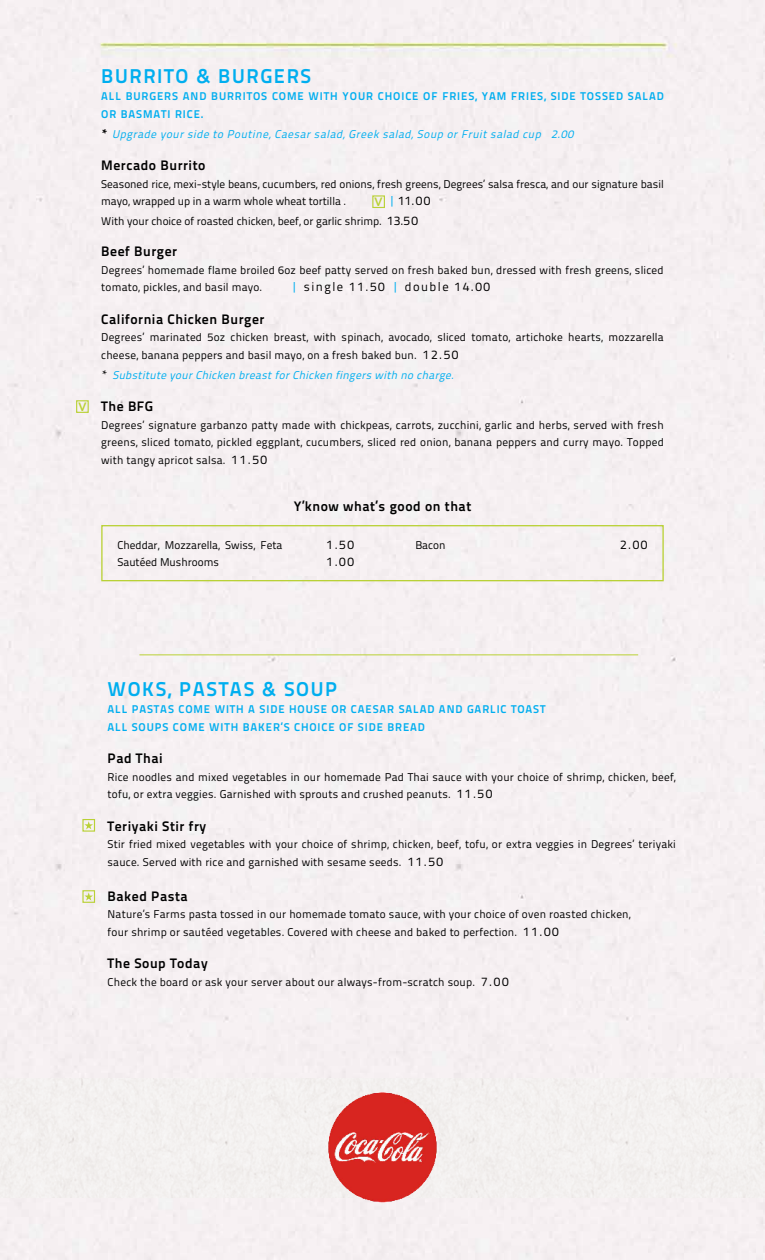
<style>
.page{position:relative;width:765px;height:1260px;background:#fff}
.page>*{position:absolute;margin:0;border:0;box-sizing:border-box;transform-origin:0 0}
.t1{font:700 20px "Titillium Text 22 L";letter-spacing:.08em;color:#00aeef}
.t2{font:700 13.75px "Titillium Text 22 L";letter-spacing:.04em;color:#000}
.t3{font:12.5px "Titillium Text 22 L";letter-spacing:.12em;color:#000}
.t4{font:800 12px "Avenir LT Std";color:#b9d135}
.t5{font:11.25px/17.5px "Titillium Text 22 L";letter-spacing:.02em;color:#000}
.t6{font:11.25px/17.5px "Titillium Text 22 L";color:#000}
.t7{font:700 11.25px/17.5px "Titillium Text 22 L";letter-spacing:.08em;color:#00aeef}
.t8{font:italic 11.25px "Titillium Text 22 L";color:#00aeef}
.s1{font-weight:800;font-style:normal;font-size:12.5px;color:#000}
.s2{color:#00aeef}
.s3{font-size:12.5px}
.s4{font-style:normal;font-size:12.5px;color:#000}
</style>
<div class="page">
<div style="left:0;top:1079px;width:765px;height:119px;background:#f3f0ef"></div>
<div style="left:76px;top:400px;width:13px;height:13px;border:1px solid #b9d135"></div>
<div style="left:101px;top:525px;width:563px;height:56px;border:1px solid #b9d135"></div>
<div style="left:82px;top:819px;width:13px;height:13px;border:1px solid #b9d135"></div>
<svg style="left:84px;top:821px;width:9px;height:8px"></svg>
<div style="left:82px;top:890px;width:13px;height:13px;border:1px solid #b9d135"></div>
<svg style="left:84px;top:892px;width:9px;height:9px"></svg>
<hr style="left:139px;top:654px;width:499px;height:1px;background:#b9d135">
<div style="left:372px;top:195px;width:13px;height:13px;border:1px solid #b9d135"></div>
<img style="left:326px;top:1091px;width:113px;height:112px">
<p class="t4" style="left:78px;top:400px;width:9px">V</p>
<h1 class="t1" style="left:101px;top:60px;width:211px">BURRITO &amp; BURGERS</h1>
<p class="t7" style="left:101px;top:87px;width:564px">ALL BURGERS AND BURRITOS COME WITH YOUR CHOICE OF FRIES, YAM FRIES, SIDE TOSSED SALAD<br>OR BASMATI RICE.</p>
<p class="t8" style="left:101px;top:125px;width:477px"><span class="s1">*</span> Upgrade yourside to Poutine,Caesarsalad,Greek salad,Soup orFruitsalad cup 2.00</p>
<p class="t2" style="left:101px;top:155px;width:106px">Mercado Burrito</p>
<p class="t6" style="left:101px;top:174px;width:564px">Seasoned rice, mexi-style beans, cucumbers, red onions, fresh greens, Degrees’ salsa fresca, and our signature basil mayo, wrapped up in a warm whole wheat tortilla .</p>
<p class="t3" style="left:389px;top:191px;width:43px"><span class="s2">|</span> 11.00</p>
<p class="t6" style="left:101px;top:212px;width:318px">With your choice of roasted chicken, beef, or garlic shrimp. <span class="s3">13.50</span></p>
<p class="t2" style="left:101px;top:241px;width:77px">Beef Burger</p>
<p class="t5" style="left:101px;top:260px;width:564px">Degrees’ homemade flame broiled 6oz beef patty served on fresh baked bun, dressed with fresh greens, sliced tomato, pickles, and basil mayo.</p>
<p class="t4" style="left:375px;top:195px;width:9px">V</p>
<p class="t3" style="left:291px;top:278px;width:200px"><span class="s2">|</span> single 11.50 <span class="s2">|</span> double 14.00</p>
<p class="t2" style="left:101px;top:308px;width:165px">California Chicken Burger</p>
<p class="t5" style="left:101px;top:328px;width:564px">Degrees’ marinated 5oz chicken breast, with spinach, avocado, sliced tomato, artichoke hearts, mozzarella cheese, banana peppers and basil mayo, on a fresh baked bun. <span class="s3">12.50</span></p>
<p class="t8" style="left:101px;top:366px;width:358px"><span class="s4">*</span> Substitute yourChicken breastforChicken fingers with no charge.</p>
<p class="t2" style="left:101px;top:396px;width:53px">The BFG</p>
<p class="t5" style="left:101px;top:415px;width:564px;text-align:justify">Degrees’ signature garbanzo patty made with chickpeas, carrots, zucchini, garlic and herbs, served with fresh greens, sliced tomato, pickled eggplant, cucumbers, sliced red onion, banana peppers and curry mayo. Topped with tangy apricot salsa. <span class="s3">11.50</span></p>
<p class="t2" style="left:294px;top:495px;width:179px">Y’know what’s good on that</p>
<p class="t6" style="left:117px;top:535px;width:167px">Cheddar, Mozzarella, Swiss, Feta</p>
<p class="t3" style="left:327px;top:535px;width:29px">1.50</p>
<p class="t6" style="left:117px;top:553px;width:103px">Sautéed Mushrooms</p>
<p class="t3" style="left:327px;top:552px;width:29px">1.00</p>
<p class="t5" style="left:415px;top:535px;width:32px">Bacon</p>
<p class="t3" style="left:620px;top:535px;width:29px">2.00</p>
<h1 class="t1" style="left:108px;top:673px;width:231px">WOKS, PASTAS &amp; SOUP</h1>
<p class="t7" style="left:108px;top:700px;width:440px">ALL PASTAS COME WITH A SIDE HOUSE OR CAESAR SALAD AND GARLIC TOAST<br>ALL SOUPS COME WITH BAKER’S CHOICE OF SIDE BREAD</p>
<p class="t2" style="left:108px;top:748px;width:57px">Pad Thai</p>
<p class="t5" style="left:108px;top:767px;width:570px">Rice noodles and mixed vegetables in our homemade Pad Thai sauce with your choice of shrimp, chicken, beef, tofu, or extra veggies. Garnished with sprouts and crushed peanuts. <span class="s3">11.50</span></p>
<p class="t2" style="left:108px;top:815px;width:100px">Teriyaki Stir fry</p>
<p class="t5" style="left:108px;top:835px;width:570px">Stir fried mixed vegetables with your choice of shrimp, chicken, beef, tofu, or extra veggies in Degrees’ teriyaki sauce. Served with rice and garnished with sesame seeds. <span class="s3">11.50</span></p>
<p class="t2" style="left:108px;top:885px;width:82px">Baked Pasta</p>
<p class="t5" style="left:108px;top:905px;width:525px">Nature’s Farms pasta tossed in our homemade tomato sauce, with your choice of oven roasted chicken, four shrimp or sautéed vegetables. Covered with cheese and baked to perfection. <span class="s3">11.00</span></p>
<p class="t2" style="left:108px;top:953px;width:102px">The Soup Today</p>
<p class="t5" style="left:108px;top:972px;width:403px">Check the board or ask your server about our always-from-scratch soup. <span class="s3">7.00</span></p>
</div>
